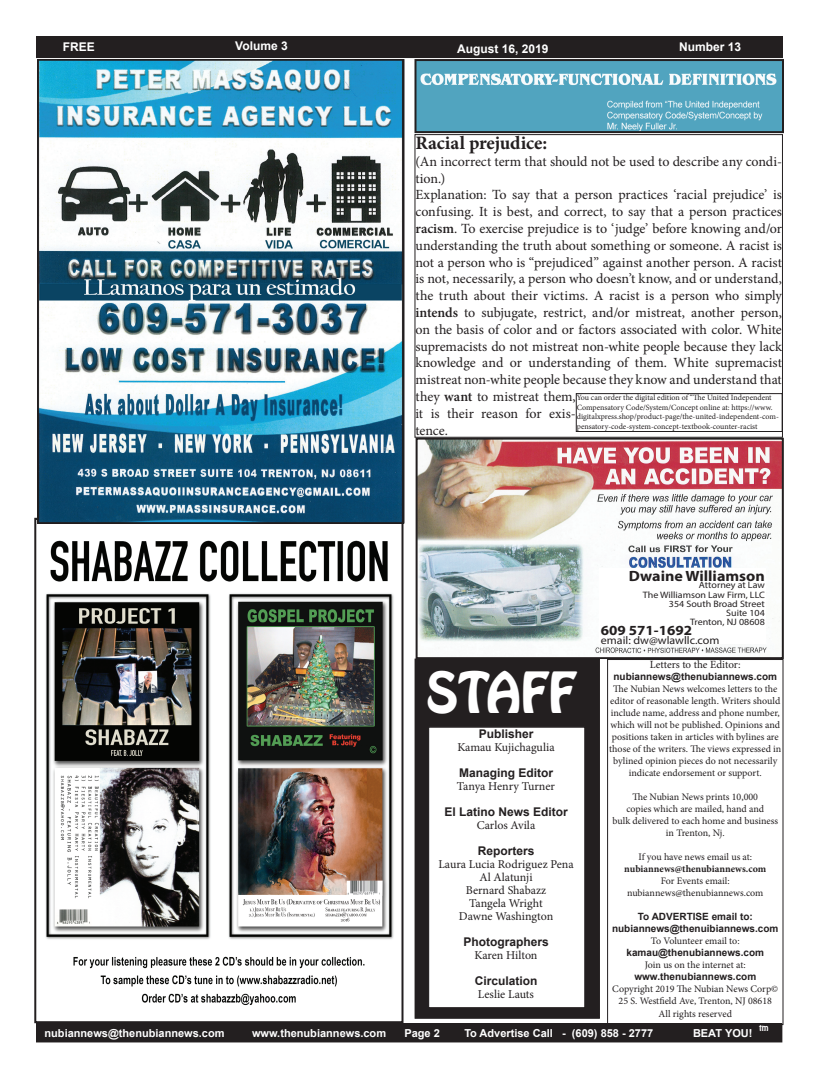
<style>
.page{position:relative;width:819px;height:1080px;background:#fff}
.page>*{position:absolute;margin:0;border:0;box-sizing:border-box;transform-origin:0 0}
.t1{font:50px "Hobo Std";color:#fff}
.t2{font:700 19px "Minion Pro";letter-spacing:-.005em;color:#231f20}
.t3{font:700 14.9px "Myriad Pro";color:#231f20;scale:1.07 1}
.t4{font:14px/16.8px "Minion Pro";letter-spacing:-.005em;color:#231f20}
.t5{font:700 14px "Myriad Pro";color:#231f20;scale:1.07 1}
.t6{font:12px/13px "Minion Pro";color:#231f20;text-align:center}
.t7{font:700 12px "Arial";color:#231f20}
.t8{font:700 12px "Arial";color:#fff}
.t9{font:11.2px "Myriad Pro";color:#231f20;scale:1.07 1}
.t10{font:700 11px "Arial";color:#fff}
.t11{font:11px "Minion Pro";letter-spacing:-.005em;color:#231f20}
.t12{font:10px/12px "Minion Pro";letter-spacing:-.005em;color:#231f20;text-align:center}
.t13{font:700 10px/12px "Arial";color:#231f20;text-align:center}
.t14{font:700 10px "Minion Pro";letter-spacing:-.005em;color:#231f20}
.t15{font:9.3px/9.3px "Myriad Pro";color:#231f20;text-align:right;scale:1.07 1}
.t16{font:8px/9.6px "Minion Pro";color:#231f20}
.t17{font:8px "Hobo Std";color:#fff}
.s1{font-weight:600}
</style>
<div class="page">
<div style="left:36px;top:36px;width:746px;height:22px;background:#231f20"></div>
<div style="left:36px;top:1024px;width:746px;height:18px;background:#231f20"></div>
<div style="left:36px;top:1023px;width:746px;height:19px;border:1px solid #231f20"></div>
<div style="left:418px;top:659px;width:182px;height:359px;background:#231f20"></div>
<div style="left:416px;top:660px;width:183px;height:357px;border:1px solid #231f20"></div>
<div style="left:425px;top:669px;width:162px;height:50px;border:1px solid #231f20"></div>
<svg style="left:428px;top:726px;width:158px;height:283px"></svg>
<div style="left:429px;top:727px;width:156px;height:281px;border:1px solid #231f20"></div>
<div style="left:607px;top:659px;width:177px;height:366px;border:1px solid #231f20"></div>
<img style="left:45px;top:540px;width:349px;height:465px">
<div style="left:34px;top:518px;width:370px;height:505px;border:2px solid #231f20"></div>
<img style="left:419px;top:441px;width:362px;height:214px">
<div style="left:416px;top:438px;width:368px;height:221px;border:2px solid #231f20"></div>
<div style="left:600px;top:568px;width:166px;height:76px;background:#fff"></div>
<div style="left:414px;top:134px;width:369px;height:304px;border:1px solid #231f20"></div>
<img style="left:417px;top:62px;width:364px;height:68px">
<div style="left:414px;top:59px;width:370px;height:74px;border:2px solid #231f20"></div>
<div style="left:576px;top:393px;width:207px;height:39px;border:1px solid #231f20"></div>
<img style="left:39px;top:61px;width:363px;height:461px">
<p class="t8" style="left:63px;top:39px;width:34px">FREE</p>
<p class="t8" style="left:235px;top:38px;width:54px">Volume 3</p>
<p class="t8" style="left:457px;top:40px;width:93px">August 16, 2019</p>
<p class="t8" style="left:679px;top:39px;width:64px">Number 13</p>
<h2 class="t2" style="left:415px;top:129px;width:133px">Racial prejudice:</h2>
<p class="t4" style="left:415px;top:153px;width:368px">(An incorrect term that should not be used to describe any condi&shy;tion.)<br>Explanation: To say that a person practices ‘racial prejudice’ is confusing. It is best, and correct, to say that a person practices <span class="s1">racism</span>. To exercise prejudice is to ‘judge’ before knowing and/or understanding the truth about something or someone. A racist is not a person who is “prejudiced” against another person. A racist is not, necessarily, a person who doesn’t know, and or understand, the truth about their victims. A racist is a person who simply <span class="s1">intends</span> to subjugate, restrict, and/or mistreat, another person, on the basis of color and or factors associated with color. White supremacists do not mistreat non-white people because they lack knowledge and or understanding of them. White supremacist mistreat non-white people because they know and understand that they <span class="s1">want</span> to mistreat them,<br>it is their reason for exis-<br>tence.</p>
<p class="t16" style="left:577px;top:393px;width:204px">You can order the digital edition of “The United Independent Compensatory Code/System/Concept online at: https://www. digitalxpress.shop/product-page/the-united-independent-com&shy;pensatory-code-system-concept-textbook-counter-racist</p>
<h1 class="t1" style="left:426px;top:658px;width:151px">STAFF</h1>
<p class="t7" style="left:479px;top:725px;width:56px">Publisher</p>
<p class="t6" style="left:457px;top:740px;width:99px">Kamau Kujichagulia</p>
<p class="t7" style="left:459px;top:764px;width:96px">Managing Editor</p>
<p class="t6" style="left:457px;top:779px;width:100px">Tanya Henry Turner</p>
<p class="t7" style="left:444px;top:803px;width:125px">El Latino News Editor</p>
<p class="t6" style="left:477px;top:818px;width:60px">Carlos Avila</p>
<p class="t7" style="left:478px;top:842px;width:58px">Reporters</p>
<p class="t6" style="left:438px;top:857px;width:137px">Laura Lucia Rodriguez Pena<br>Al Alatunji<br>Bernard Shabazz<br>Tangela Wright<br>Dawne Washington</p>
<p class="t7" style="left:463px;top:933px;width:87px">Photographers</p>
<p class="t6" style="left:474px;top:948px;width:65px">Karen Hilton</p>
<p class="t7" style="left:475px;top:972px;width:64px">Circulation</p>
<p class="t6" style="left:478px;top:987px;width:58px">Leslie Lauts</p>
<p class="t3" style="left:629px;top:566px;width:128px">Dwaine Williamson</p>
<p class="t15" style="left:643px;top:580px;width:115px">Attorney at Law<br>The Williamson Law Firm, LLC<br>354 South Broad Street<br>Suite 104<br>Trenton, NJ 08608</p>
<p class="t5" style="left:601px;top:621px;width:87px">609 571-1692</p>
<p class="t9" style="left:601px;top:633px;width:112px">email: dw@wlawllc.com</p>
<p class="t11" style="left:650px;top:657px;width:92px">Letters to the Editor:</p>
<p class="t13" style="left:613px;top:671px;width:165px">nubiannews@thenubiannews.com</p>
<p class="t12" style="left:609px;top:683px;width:174px">The Nubian News welcomes letters to the editor of reasonable length. Writers should include name, address and phone number, which will not be published. Opinions and positions taken in articles with bylines are those of the writers. The views expressed in bylined opinion pieces do not necessarily indicate endorsement or support.</p>
<p class="t12" style="left:612px;top:791px;width:167px">The Nubian News prints 10,000<br>copies which are mailed, hand and<br>bulk delivered to each home and business in Trenton, Nj.</p>
<p class="t12" style="left:638px;top:851px;width:115px">If you have news email us at:</p>
<p class="t14" style="left:624px;top:862px;width:144px">nubiannews@thenubiannews.com</p>
<p class="t12" style="left:627px;top:875px;width:138px">For Events email: nubiannews@thenubiannews.com</p>
<p class="t13" style="left:612px;top:911px;width:168px">To ADVERTISE email to: nubiannews@thenuibiannews.com</p>
<p class="t12" style="left:651px;top:935px;width:90px">To Volunteer email to:</p>
<p class="t13" style="left:627px;top:947px;width:139px">kamau@thenubiannews.com</p>
<p class="t12" style="left:645px;top:959px;width:102px">Join us on the internet at:</p>
<p class="t13" style="left:634px;top:971px;width:123px">www.thenubiannews.com</p>
<p class="t12" style="left:612px;top:983px;width:168px">Copyright 2019 The Nubian News Corp©<br>25 S. Westfield Ave, Trenton, NJ 08618</p>
<p class="t12" style="left:658px;top:1008px;width:75px">All rights reserved</p>
<p class="t17" style="left:759px;top:1023px;width:11px">tm</p>
<p class="t10" style="left:45px;top:1026px;width:182px">nubiannews@thenubiannews.com</p>
<p class="t10" style="left:252px;top:1026px;width:136px">www.thenubiannews.com</p>
<p class="t10" style="left:404px;top:1026px;width:37px">Page 2</p>
<p class="t10" style="left:464px;top:1026px;width:190px">To Advertise Call - (609) 858 - 2777</p>
<p class="t10" style="left:693px;top:1026px;width:61px">BEAT YOU!</p>
</div>
